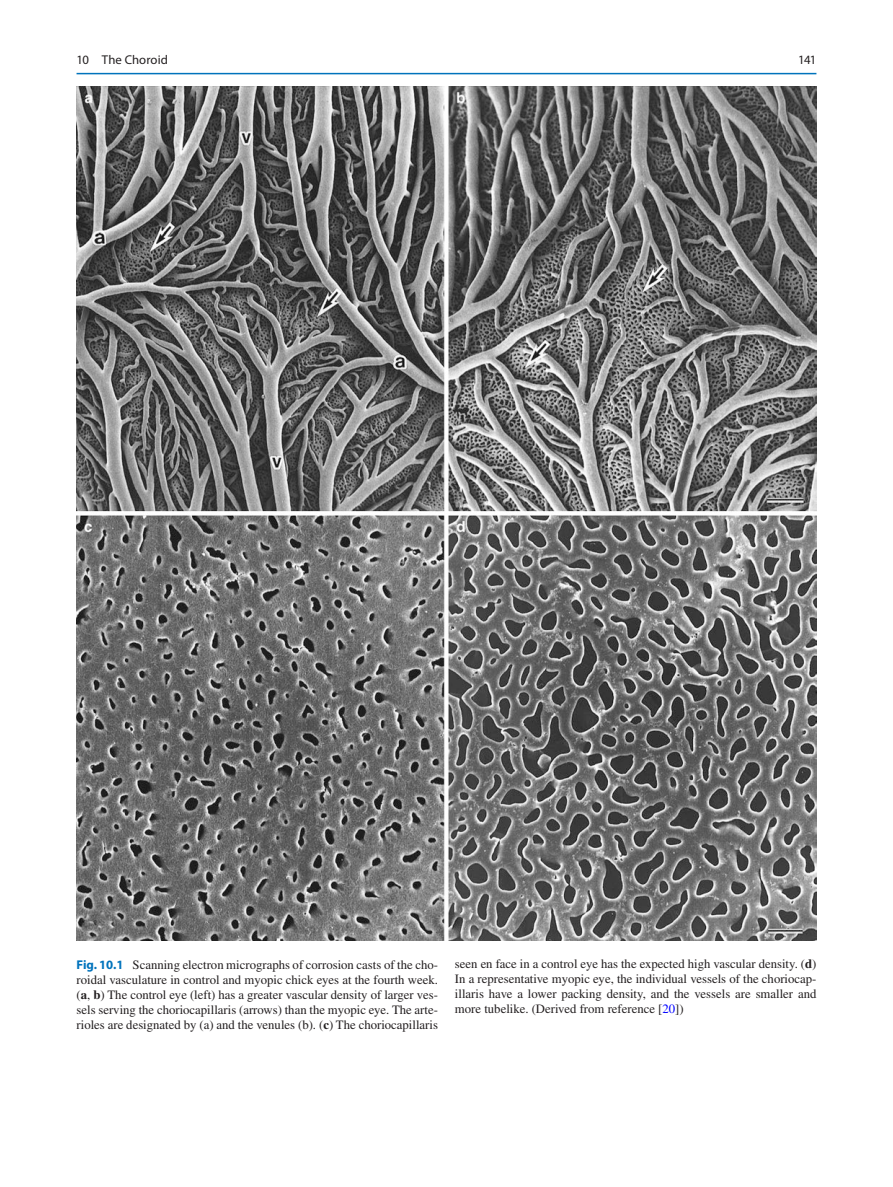
<style>
.page{position:relative;width:893px;height:1187px;background:#fff}
.page>*{position:absolute;margin:0;border:0;box-sizing:border-box;transform-origin:0 0}
.t1{font:12.75px/15px "Times LT Std";color:#231f20;text-align:justify}
.t2{font:12.75px "Myriad Pro Regular 3";letter-spacing:.01em;color:#231f20}
.t3{font:12.75px "Myriad Pro";color:#231f20}
.s1{font-family:"Myriad Pro";font-weight:700;color:#0073bc}
.s2{font-weight:700}
.s3{color:#00f}
</style>
<div class="page">
<img style="left:77px;top:87px;width:739px;height:853px">
<hr style="left:77px;top:73px;width:739px;height:1px;background:#0073bc">
<p class="t2" style="left:77px;top:52px;width:93px">10 The Choroid</p>
<p class="t3" style="left:798px;top:52px;width:20px">141</p>
<p class="t1" style="left:77px;top:957px;width:363px"><span class="s1">Fig. 10.1</span> Scanning electron micrographs of corrosion casts of the cho&shy;roidal vasculature in control and myopic chick eyes at the fourth week. (<span class="s2">a</span>, <span class="s2">b</span>) The control eye (left) has a greater vascular density of larger ves&shy;sels serving the choriocapillaris (arrows) than the myopic eye. The arte&shy;rioles are designated by (a) and the venules (b). (<span class="s2">c</span>) The choriocapillaris</p>
<p class="t1" style="left:455px;top:956px;width:363px">seen en face in a control eye has the expected high vascular density. (<span class="s2">d</span>)<br>In a representative myopic eye, the individual vessels of the choriocap&shy;illaris have a lower packing density, and the vessels are smaller and more tubelike. (Derived from reference [<span class="s3">20</span>])</p>
</div>
